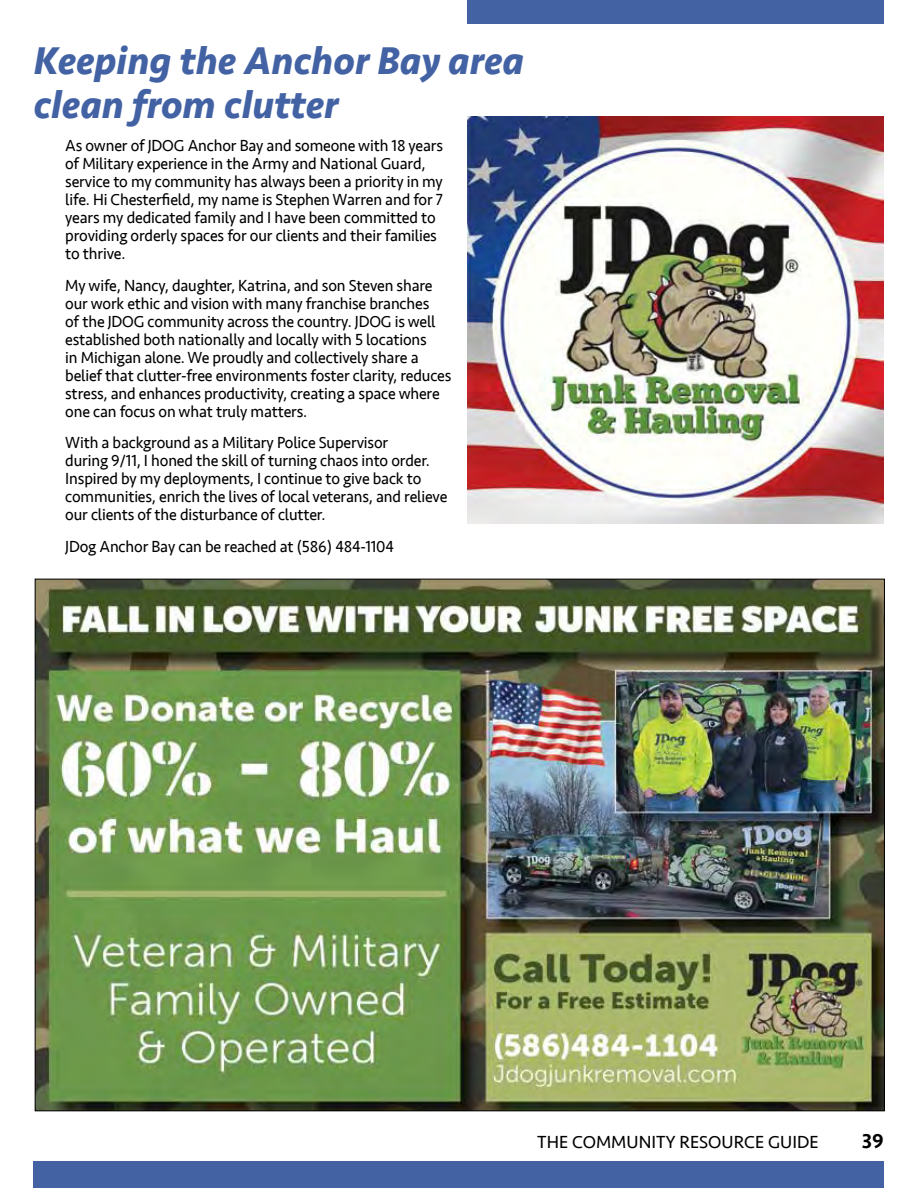
<style>
.page{position:relative;width:918px;height:1188px;background:#fff}
.page>*{position:absolute;margin:0;border:0;box-sizing:border-box;transform-origin:0 0}
.t1{font:italic 700 39.75px/44.2px "Seravek";color:#4262a4}
.t2{font:500 21px "Seravek";color:#000}
.t3{font:18px "Seravek";color:#000}
.t4{font:16.5px/18px "Seravek";letter-spacing:-.01em;color:#000;scale:.96 1}
</style>
<div class="page">
<div style="left:34px;top:1162px;width:850px;height:26px;background:#4262a4"></div>
<img style="left:37px;top:581px;width:846px;height:528px">
<img style="left:468px;top:116px;width:416px;height:408px">
<div style="left:467px;top:0;width:417px;height:23px;background:#4262a4"></div>
<h1 class="t1" style="left:34px;top:37px;width:492px">Keeping the Anchor Bay area clean from clutter</h1>
<p class="t4" style="left:65px;top:137px;width:395px">As owner of JDOG Anchor Bay and someone with 18 years of Military experience in the Army and National Guard, service to my community has always been a priority in my life. Hi Chesterfield, my name is Stephen Warren and for 7 years my dedicated family and I have been committed to providing orderly spaces for our clients and their families to thrive.</p>
<p class="t4" style="left:65px;top:276px;width:404px">My wife, Nancy, daughter, Katrina, and son Steven share our work ethic and vision with many franchise branches<br>of the JDOG community across the country. JDOG is well established both nationally and locally with 5 locations<br>in Michigan alone. We proudly and collectively share a belief that clutter-free environments foster clarity, reduces stress, and enhances productivity, creating a space where one can focus on what truly matters.</p>
<p class="t4" style="left:65px;top:434px;width:400px">With a background as a Military Police Supervisor<br>during 9/11, I honed the skill of turning chaos into order.<br>Inspired by my deployments, I continue to give back to communities, enrich the lives of local veterans, and relieve our clients of the disturbance of clutter.</p>
<p class="t4" style="left:65px;top:537px;width:344px">JDog Anchor Bay can be reached at (586) 484-1104</p>
<p class="t3" style="left:537px;top:1128px;width:283px">THE COMMUNITY RESOURCE GUIDE</p>
<p class="t2" style="left:862px;top:1128px;width:23px">39</p>
</div>
